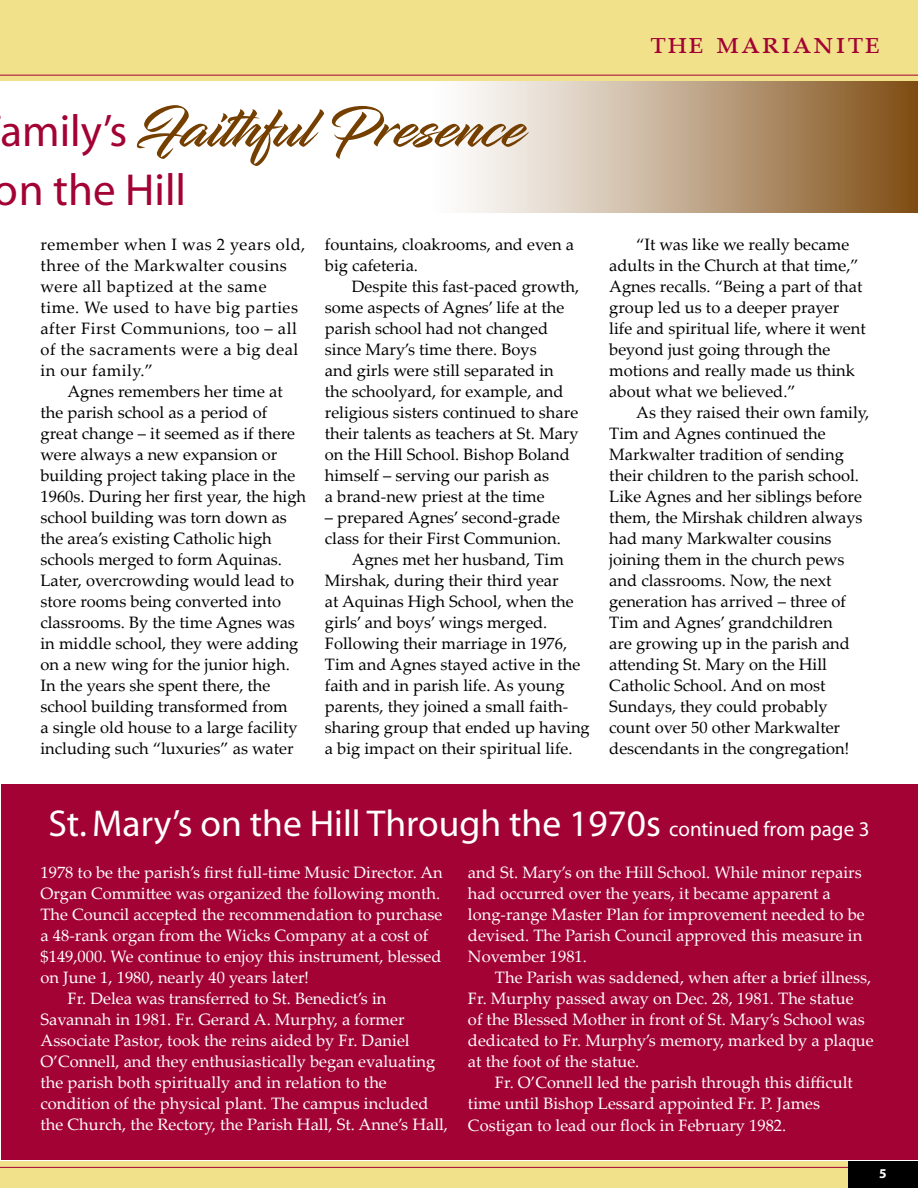
<style>
.page{position:relative;width:918px;height:1188px;background:#fff}
.page>*{position:absolute;margin:0;border:0;box-sizing:border-box;transform-origin:0 0}
.t1{font:55.5px "Infinite Stroke Bolder";color:#753f00}
.t2{font:45px "Myriad";color:#a30234}
.t3{font:37.5px "Myriad";color:#fff}
.t4{font:33px "Palatino Linotype";color:#a30234}
.t5{font:16.5px/21px "Palatino Linotype";color:#000}
.t6{font:16.5px/21px "Palatino Linotype";color:#fff}
.t7{font:16.5px/21px "Palatino Linotype";letter-spacing:.03em;color:#000}
.t8{font:700 13.5px "Myriad";color:#fff}
.s1{font-family:"Myriad";font-size:45px;color:#a30234}
.s2{font-size:21px}
</style>
<div class="page">
<div style="left:0;top:1161px;width:918px;height:27px;background:#f2e18b"></div>
<hr style="left:0;top:1167px;width:918px;height:1px;background:#a30234">
<div style="left:848px;top:1161px;width:70px;height:27px;background:#000"></div>
<div style="left:0;top:0;width:918px;height:81px;background:#f2e18b"></div>
<hr style="left:0;top:75px;width:918px;height:1px;background:#a30234">
<div style="left:1px;top:784px;width:917px;height:376px;background:#a30234"></div>
<div style="left:432px;top:81px;width:486px;height:132px;background:linear-gradient(to right,#fff,#825219)"></div>
<h3 class="t4" style="left:650px;top:19px;width:232px">the marianite</h3>
<h1 class="t1" style="left:0;top:95px;width:529px"><span class="s1">amily’s</span> Faithful Presence</h1>
<h2 class="t2" style="left:-6px;top:168px;width:194px">on the Hill</h2>
<p class="t7" style="left:40px;top:233px;width:266px">remember when I was 2 years old, three of the Markwalter cousins were all baptized at the same time. We used to have big parties after First Communions, too – all of the sacraments were a big deal in our family.”</p>
<p class="t5" style="left:40px;top:380px;width:267px;text-indent:27px">Agnes remembers her time at the parish school as a period of great change – it seemed as if there were always a new expansion or building project taking place in the 1960s. During her first year, the high school building was torn down as the area’s existing Catholic high schools merged to form Aquinas.<br>Later, overcrowding would lead to store rooms being converted into classrooms. By the time Agnes was in middle school, they were adding on a new wing for the junior high.<br>In the years she spent there, the school building transformed from<br>a single old house to a large facility including such “luxuries” as water</p>
<p class="t5" style="left:325px;top:233px;width:251px">fountains, cloakrooms, and even a big cafeteria.</p>
<p class="t5" style="left:325px;top:275px;width:256px;text-indent:27px">Despite this fast-paced growth, some aspects of Agnes’ life at the parish school had not changed since Mary’s time there. Boys<br>and girls were still separated in the schoolyard, for example, and religious sisters continued to share their talents as teachers at St. Mary on the Hill School. Bishop Boland himself – serving our parish as<br>a brand-new priest at the time</p>
<p class="t5" style="left:325px;top:506px;width:237px">– prepared Agnes’ second-grade</p>
<p class="t5" style="left:325px;top:527px;width:237px">class for their First Communion.</p>
<p class="t5" style="left:352px;top:548px;width:214px">Agnes met her husband, Tim</p>
<p class="t5" style="left:325px;top:569px;width:235px">Mirshak, during their third year</p>
<p class="t5" style="left:325px;top:590px;width:250px">at Aquinas High School, when the</p>
<p class="t5" style="left:325px;top:611px;width:224px">girls’ and boys’ wings merged.</p>
<p class="t5" style="left:325px;top:632px;width:244px">Following their marriage in 1976,</p>
<p class="t5" style="left:325px;top:653px;width:257px">Tim and Agnes stayed active in the</p>
<p class="t5" style="left:325px;top:674px;width:241px">faith and in parish life. As young</p>
<p class="t5" style="left:325px;top:695px;width:245px">parents, they joined a small faith-</p>
<p class="t5" style="left:325px;top:716px;width:266px">sharing group that ended up having</p>
<p class="t5" style="left:325px;top:737px;width:249px">a big impact on their spiritual life.</p>
<p class="t5" style="left:609px;top:233px;width:258px;text-indent:27px">“It was like we really became adults in the Church at that time,”<br>Agnes recalls. “Being a part of that group led us to a deeper prayer life and spiritual life, where it went beyond just going through the motions and really made us think about what we believed.”</p>
<p class="t5" style="left:609px;top:401px;width:262px;text-indent:27px">As they raised their own family,<br>Tim and Agnes continued the<br>Markwalter tradition of sending their children to the parish school.<br>Like Agnes and her siblings before them, the Mirshak children always had many Markwalter cousins joining them in the church pews and classrooms. Now, the next generation has arrived – three of<br>Tim and Agnes’ grandchildren<br>are growing up in the parish and attending St. Mary on the Hill<br>Catholic School. And on most<br>Sundays, they could probably count over 50 other Markwalter descendants in the congregation!</p>
<h3 class="t3" style="left:49px;top:805px;width:822px">St. Mary’s on the Hill Through the 1970s <span class="s2">continued from page 3</span></h3>
<p class="t6" style="left:40px;top:862px;width:404px">1978 to be the parish’s first full-time Music Director. An</p>
<p class="t6" style="left:40px;top:883px;width:401px">Organ Committee was organized the following month.</p>
<p class="t6" style="left:40px;top:904px;width:403px">The Council accepted the recommendation to purchase</p>
<p class="t6" style="left:40px;top:925px;width:389px">a 48-rank organ from the Wicks Company at a cost of</p>
<p class="t6" style="left:40px;top:946px;width:402px">$149,000. We continue to enjoy this instrument, blessed</p>
<p class="t6" style="left:40px;top:967px;width:270px">on June 1, 1980, nearly 40 years later!</p>
<p class="t6" style="left:67px;top:988px;width:320px">Fr. Delea was transferred to St. Benedict’s in</p>
<p class="t6" style="left:40px;top:1009px;width:366px">Savannah in 1981. Fr. Gerard A. Murphy, a former</p>
<p class="t6" style="left:40px;top:1030px;width:371px">Associate Pastor, took the reins aided by Fr. Daniel</p>
<p class="t6" style="left:40px;top:1051px;width:396px">O’Connell, and they enthusiastically began evaluating</p>
<p class="t6" style="left:40px;top:1072px;width:348px">the parish both spiritually and in relation to the</p>
<p class="t6" style="left:40px;top:1093px;width:389px">condition of the physical plant. The campus included</p>
<p class="t6" style="left:40px;top:1114px;width:409px">the Church, the Rectory, the Parish Hall, St. Anne’s Hall,</p>
<p class="t6" style="left:468px;top:862px;width:398px">and St. Mary’s on the Hill School. While minor repairs had occurred over the years, it became apparent a long-range Master Plan for improvement needed to be devised. The Parish Council approved this measure in November 1981.</p>
<p class="t6" style="left:468px;top:967px;width:407px;text-indent:27px">The Parish was saddened, when after a brief illness, Fr. Murphy passed away on Dec. 28, 1981. The statue<br>of the Blessed Mother in front of St. Mary’s School was dedicated to Fr. Murphy’s memory, marked by a plaque at the foot of the statue.</p>
<p class="t6" style="left:468px;top:1072px;width:386px;text-indent:27px">Fr. O’Connell led the parish through this difficult time until Bishop Lessard appointed Fr. P. James<br>Costigan to lead our flock in February 1982.</p>
<p class="t8" style="left:879px;top:1166px;width:9px">5</p>
</div>
